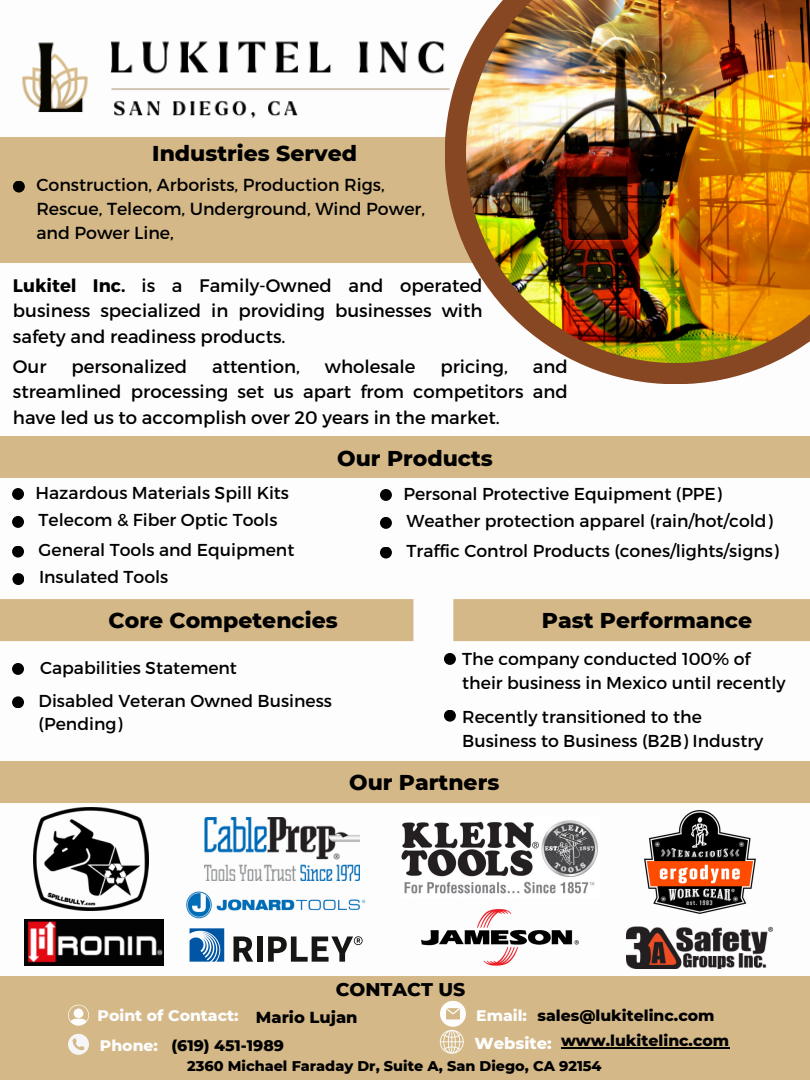
<style>
.page{position:relative;width:810px;height:1080px;background:#fff}
.page>*{position:absolute;margin:0;border:0;box-sizing:border-box;transform-origin:0 0}
.t1{font:800 21.94px "Montserrat";color:#000}
.t2{font:800 18.75px "Montserrat";color:#000}
.t3{font:18.12px/25.3px "Montserrat";color:#000;text-align:justify}
.t4{font:17.44px/23.9px "Montserrat";color:#000}
.t5{font:17.25px/23.9px "Montserrat";color:#000}
.t6{font:800 16.31px "Montserrat";color:#000}
.t7{font:800 16.31px "Montserrat";color:#fdfdfd}
.t8{font:800 15.62px "Montserrat";color:#000}
.t9{font:800 15.62px "Montserrat";color:#fdfdfd}
.t10{font:800 14.38px "Montserrat";color:#000}
.s1{font-weight:700}
</style>
<div class="page">
<div style="left:0;top:976px;width:810px;height:104px;background:#d4b887"></div>
<div style="left:0;top:137px;width:810px;height:126px;background:#d4b887"></div>
<svg style="left:445px;top:56px;width:328px;height:328px"></svg>
<img style="left:466px;top:0;width:344px;height:363px">
<div style="left:0;top:599px;width:413px;height:42px;background:#d4b887"></div>
<div style="left:12px;top:663px;width:12px;height:12px;background:#000;border-radius:50%"></div>
<div style="left:12px;top:696px;width:12px;height:12px;background:#000;border-radius:50%"></div>
<div style="left:453px;top:599px;width:357px;height:42px;background:#d4b887"></div>
<div style="left:0;top:762px;width:810px;height:41px;background:#d4b887"></div>
<div style="left:444px;top:653px;width:12px;height:12px;background:#000;border-radius:50%"></div>
<div style="left:444px;top:710px;width:12px;height:12px;background:#000;border-radius:50%"></div>
<div style="left:12px;top:488px;width:12px;height:12px;background:#000;border-radius:50%"></div>
<div style="left:12px;top:516px;width:12px;height:12px;background:#000;border-radius:50%"></div>
<div style="left:12px;top:546px;width:12px;height:12px;background:#000;border-radius:50%"></div>
<div style="left:380px;top:489px;width:12px;height:12px;background:#000;border-radius:50%"></div>
<div style="left:380px;top:517px;width:12px;height:12px;background:#000;border-radius:50%"></div>
<div style="left:380px;top:547px;width:12px;height:12px;background:#000;border-radius:50%"></div>
<div style="left:0;top:436px;width:810px;height:42px;background:#d4b887"></div>
<div style="left:12px;top:573px;width:12px;height:12px;background:#000;border-radius:50%"></div>
<svg style="left:68px;top:1034px;width:21px;height:21px"></svg>
<svg style="left:68px;top:1005px;width:21px;height:21px"></svg>
<svg style="left:440px;top:1001px;width:26px;height:53px"></svg>
<hr style="left:561px;top:1047px;width:168px;height:1px;background:#000">
<img style="left:22px;top:41px;width:443px;height:83px">
<div style="left:13px;top:181px;width:12px;height:12px;background:#000;border-radius:50%"></div>
<img style="left:34px;top:808px;width:114px;height:103px">
<img style="left:205px;top:817px;width:154px;height:64px">
<svg style="left:190px;top:928px;width:34px;height:34px"></svg>
<svg style="left:234px;top:937px;width:19px;height:25px"></svg>
<div style="left:258px;top:937px;width:5px;height:25px;background:#161615"></div>
<svg style="left:268px;top:936px;width:95px;height:26px"></svg>
<img style="left:421px;top:908px;width:158px;height:58px">
<img style="left:187px;top:891px;width:179px;height:28px">
<img style="left:401px;top:820px;width:197px;height:74px">
<img style="left:627px;top:926px;width:146px;height:43px">
<img style="left:644px;top:810px;width:112px;height:104px">
<img style="left:24px;top:920px;width:140px;height:45px">
<h4 class="t1" style="left:152px;top:140px;width:206px">Industries Served</h4>
<h4 class="t4" style="left:36px;top:172px;width:390px">Construction, Arborists, Production Rigs,<br>Rescue, Telecom, Underground, Wind Power, and Power Line,</h4>
<h3 class="t3" style="left:13px;top:272px;width:471px"><span class="s1">Lukitel Inc.</span> is a Family-Owned and operated business specialized in providing businesses with safety and readiness products.</h3>
<h4 class="t3" style="left:13px;top:353px;width:35px">Our</h4>
<h4 class="t3" style="left:71px;top:353px;width:117px">personalized</h4>
<h4 class="t3" style="left:212px;top:353px;width:89px">attention,</h4>
<h4 class="t3" style="left:325px;top:353px;width:92px">wholesale</h4>
<h4 class="t3" style="left:440px;top:353px;width:69px">pricing,</h4>
<h4 class="t3" style="left:13px;top:353px;width:556px;text-indent:520px">and streamlined processing set us apart from competitors and have led us to accomplish over 20 years in the market.</h4>
<p class="t5" style="left:36px;top:480px;width:255px">Hazardous Materials Spill Kits</p>
<h1 class="t5" style="left:39px;top:507px;width:240px">Telecom &amp; Fiber Optic Tools</h1>
<h3 class="t5" style="left:39px;top:537px;width:257px">General Tools and Equipment</h3>
<h3 class="t5" style="left:39px;top:564px;width:131px">Insulated Tools</h3>
<h4 class="t1" style="left:337px;top:444px;width:157px">Our Products</h4>
<h2 class="t5" style="left:403px;top:481px;width:320px">Personal Protective Equipment (PPE)</h2>
<p class="t5" style="left:407px;top:508px;width:368px">Weather protection apparel (rain/hot/cold)</p>
<p class="t5" style="left:407px;top:538px;width:374px">Traffic Control Products (cones/lights/signs)</p>
<h3 class="t1" style="left:109px;top:607px;width:231px">Core Competencies</h3>
<p class="t5" style="left:40px;top:655px;width:198px">Capabilities Statement</p>
<p class="t5" style="left:39px;top:688px;width:295px">Disabled Veteran Owned Business (Pending)</p>
<p class="t1" style="left:542px;top:607px;width:212px">Past Performance</p>
<p class="t5" style="left:462px;top:646px;width:325px">The company conducted 100% of their business in Mexico until recently</p>
<p class="t5" style="left:462px;top:704px;width:303px">Recently transitioned to the<br>Business to Business (B2B) Industry</p>
<p class="t1" style="left:349px;top:769px;width:152px">Our Partners</p>
<h1 class="t2" style="left:336px;top:978px;width:131px">CONTACT US</h1>
<p class="t9" style="left:476px;top:1006px;width:52px">Email:</p>
<p class="t8" style="left:538px;top:1006px;width:178px">sales@lukitelinc.com</p>
<p class="t10" style="left:187px;top:1057px;width:416px">2360 Michael Faraday Dr, Suite A, San Diego, CA 92154</p>
<h1 class="t9" style="left:98px;top:1006px;width:142px">Point of Contact:</h1>
<h3 class="t6" style="left:256px;top:1007px;width:103px">Mario Lujan</h3>
<h3 class="t7" style="left:474px;top:1033px;width:79px">Website:</h3>
<h3 class="t8" style="left:561px;top:1031px;width:170px">www.lukitelinc.com</h3>
<h3 class="t9" style="left:100px;top:1035px;width:60px">Phone:</h3>
<h3 class="t8" style="left:172px;top:1035px;width:114px">(619) 451-1989</h3>
</div>
